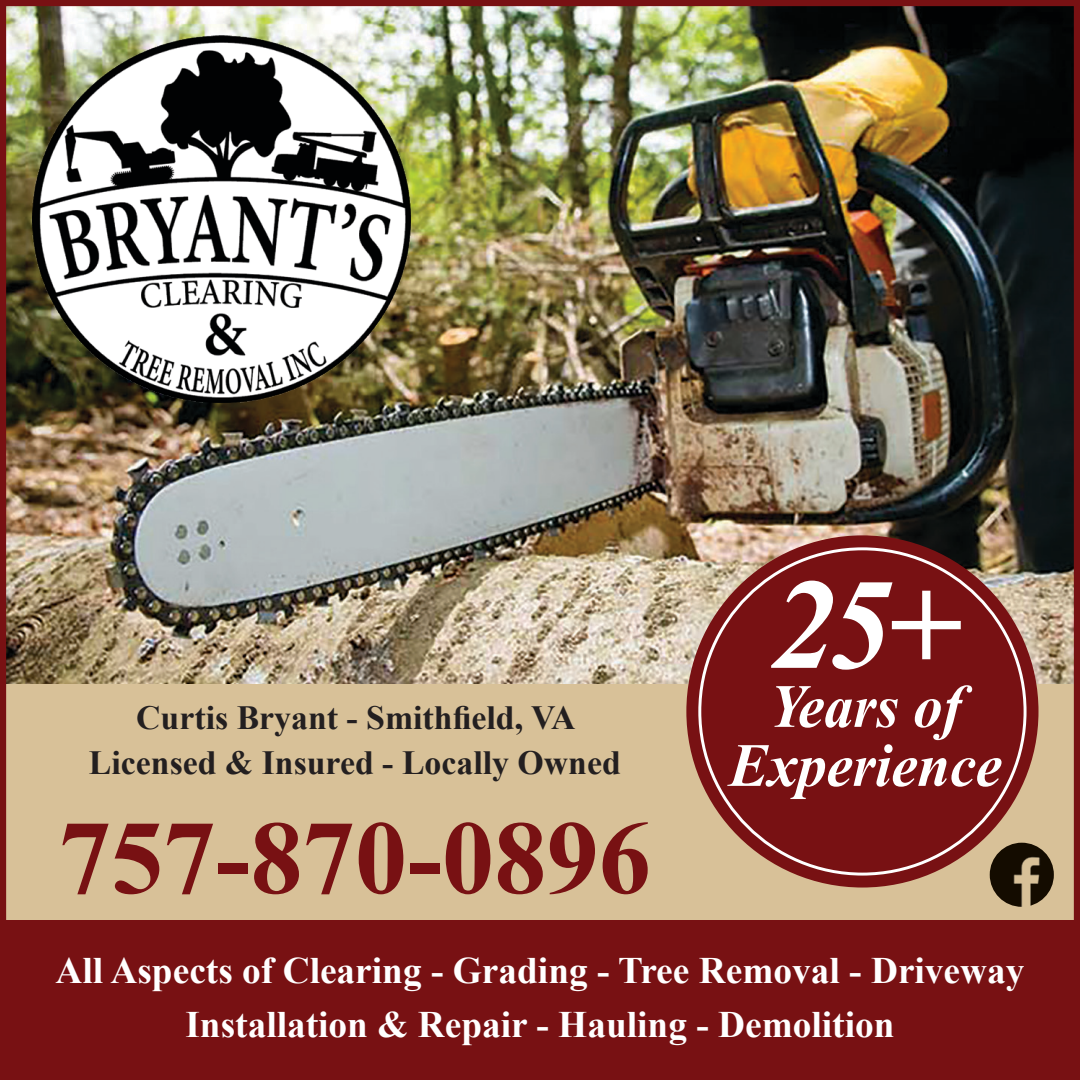
<style>
.page{position:relative;width:1080px;height:1080px;background:#fff}
.page>*{position:absolute;margin:0;border:0;box-sizing:border-box;transform-origin:0 0}
.t1{font:italic 700 129px "Times New Roman";color:#fff}
.t2{font:700 104.4px "Times New Roman";color:#781113}
.t3{font:italic 700 61.5px/59.1px "Times New Roman";color:#fff;text-align:center;scale:.95 1}
.t4{font:700 37.5px "Times New Roman";color:#fff}
.t5{font:700 33.9px "Times New Roman";color:#231f20}
</style>
<div class="page">
<img style="left:7px;top:7px;width:1066px;height:677px">
<img style="left:32px;top:35px;width:378px;height:367px">
<div style="left:2px;top:684px;width:1076px;height:393px;background:#d8c198"></div>
<div style="left:2px;top:921px;width:1076px;height:159px;background:#781113"></div>
<img style="left:990px;top:843px;width:64px;height:64px;border-radius:32px">
<div style="left:0;top:0;width:1080px;height:1080px;border:6px solid #781113"></div>
<div style="left:686px;top:535px;width:353px;height:353px;background:#781113;border-radius:50%"></div>
<p class="t5" style="left:136px;top:694px;width:441px">Curtis Bryant - Smithfield, VA</p>
<p class="t5" style="left:89px;top:738px;width:533px">Licensed &amp; Insured - Locally Owned</p>
<p class="t2" style="left:59px;top:783px;width:594px">757-870-0896</p>
<p class="t1" style="left:771px;top:535px;width:191px">25+</p>
<p class="t3" style="left:729px;top:675px;width:288px">Years of<br>Experience</p>
<p class="t4" style="left:55px;top:943px;width:971px">All Aspects of Clearing - Grading - Tree Removal - Driveway</p>
<p class="t4" style="left:185px;top:998px;width:711px">Installation &amp; Repair - Hauling - Demolition</p>
</div>
